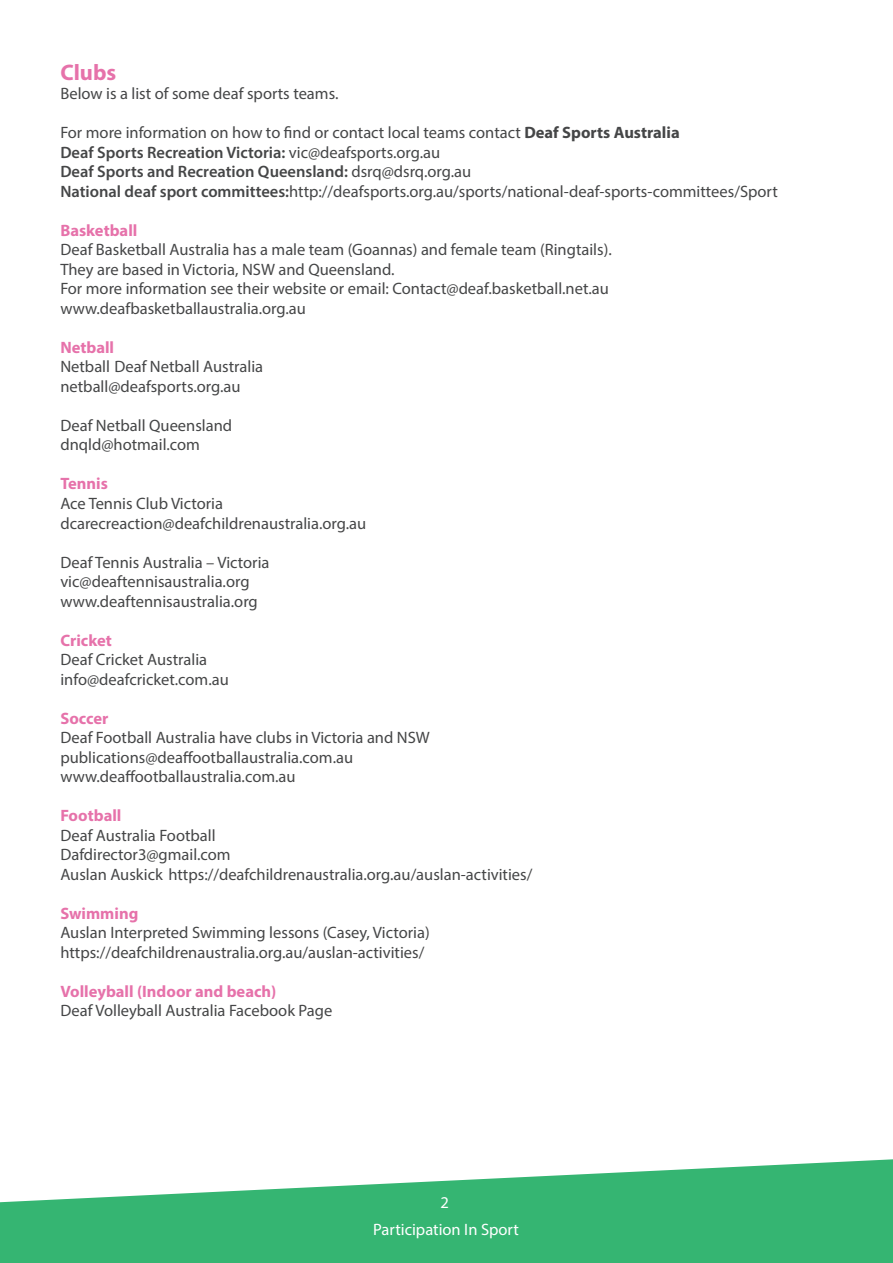
<style>
.page{position:relative;width:893px;height:1263px;background:#fff}
.page>*{position:absolute;margin:0;border:0;box-sizing:border-box;transform-origin:0 0}
.t1{font:700 22.5px "Myriad Pro";color:#e672aa}
.t2{font:16.5px/19.5px "Myriad Pro";color:#454647}
.t3{font:700 16.5px "Myriad Pro";color:#e672aa}
.t4{font:16.5px/27.5px "Myriad Pro";color:#fff;text-align:center}
.s1{font-weight:700}
.s2{font-weight:600}
</style>
<div class="page">
<svg style="left:0;top:1159px;width:893px;height:104px;fill:#35b572"></svg>
<h1 class="t1" style="left:60px;top:58px;width:57px">Clubs</h1>
<p class="t2" style="left:60px;top:84px;width:280px">Below is a list of some deaf sports teams.</p>
<p class="t2" style="left:60px;top:123px;width:719px">For more information on how to find or contact local teams contact <span class="s1">Deaf Sports Australia<br></span><span class="s2">Deaf Sports Recreation Victoria:</span> vic@deafsports.org.au<br><span class="s2">Deaf Sports and Recreation Queensland:</span> dsrq@dsrq.org.au<br><span class="s2">National deaf sport committees:</span>http://deafsports.org.au/sports/national-deaf-sports-committees/Sport</p>
<p class="t3" style="left:60px;top:220px;width:79px">Basketball</p>
<p class="t2" style="left:60px;top:240px;width:553px">Deaf Basketball Australia has a male team (Goannas) and female team (Ringtails).<br>They are based in Victoria, NSW and Queensland.<br>For more information see their website or email: Contact@deaf.basketball.net.au www.deafbasketballaustralia.org.au</p>
<p class="t3" style="left:60px;top:337px;width:55px">Netball</p>
<p class="t2" style="left:60px;top:357px;width:204px">Netball Deaf Netball Australia netball@deafsports.org.au</p>
<p class="t2" style="left:60px;top:415px;width:173px">Deaf Netball Queensland dnqld@hotmail.com</p>
<p class="t3" style="left:60px;top:473px;width:49px">Tennis</p>
<p class="t2" style="left:60px;top:493px;width:307px">Ace Tennis Club Victoria dcarecreaction@deafchildrenaustralia.org.au</p>
<p class="t2" style="left:60px;top:552px;width:211px">Deaf Tennis Australia – Victoria vic@deaftennisaustralia.org www.deaftennisaustralia.org</p>
<p class="t3" style="left:60px;top:629px;width:53px">Cricket</p>
<p class="t2" style="left:60px;top:649px;width:170px">Deaf Cricket Australia info@deafcricket.com.au</p>
<p class="t3" style="left:60px;top:707px;width:50px">Soccer</p>
<p class="t2" style="left:60px;top:727px;width:371px">Deaf Football Australia have clubs in Victoria and NSW publications@deaffootballaustralia.com.au www.deaffootballaustralia.com.au</p>
<p class="t3" style="left:60px;top:805px;width:63px">Football</p>
<p class="t2" style="left:60px;top:825px;width:474px">Deaf Australia Football<br>Dafdirector3@gmail.com<br>Auslan Auskick https://deafchildrenaustralia.org.au/auslan-activities/</p>
<p class="t3" style="left:60px;top:902px;width:79px">Swimming</p>
<p class="t2" style="left:60px;top:922px;width:371px">Auslan Interpreted Swimming lessons (Casey, Victoria) https://deafchildrenaustralia.org.au/auslan-activities/</p>
<p class="t3" style="left:60px;top:980px;width:217px">Volleyball (Indoor and beach)</p>
<p class="t2" style="left:60px;top:1000px;width:273px">Deaf Volleyball Australia Facebook Page</p>
<p class="t4" style="left:373px;top:1188px;width:147px">2<br>Participation In Sport</p>
</div>
